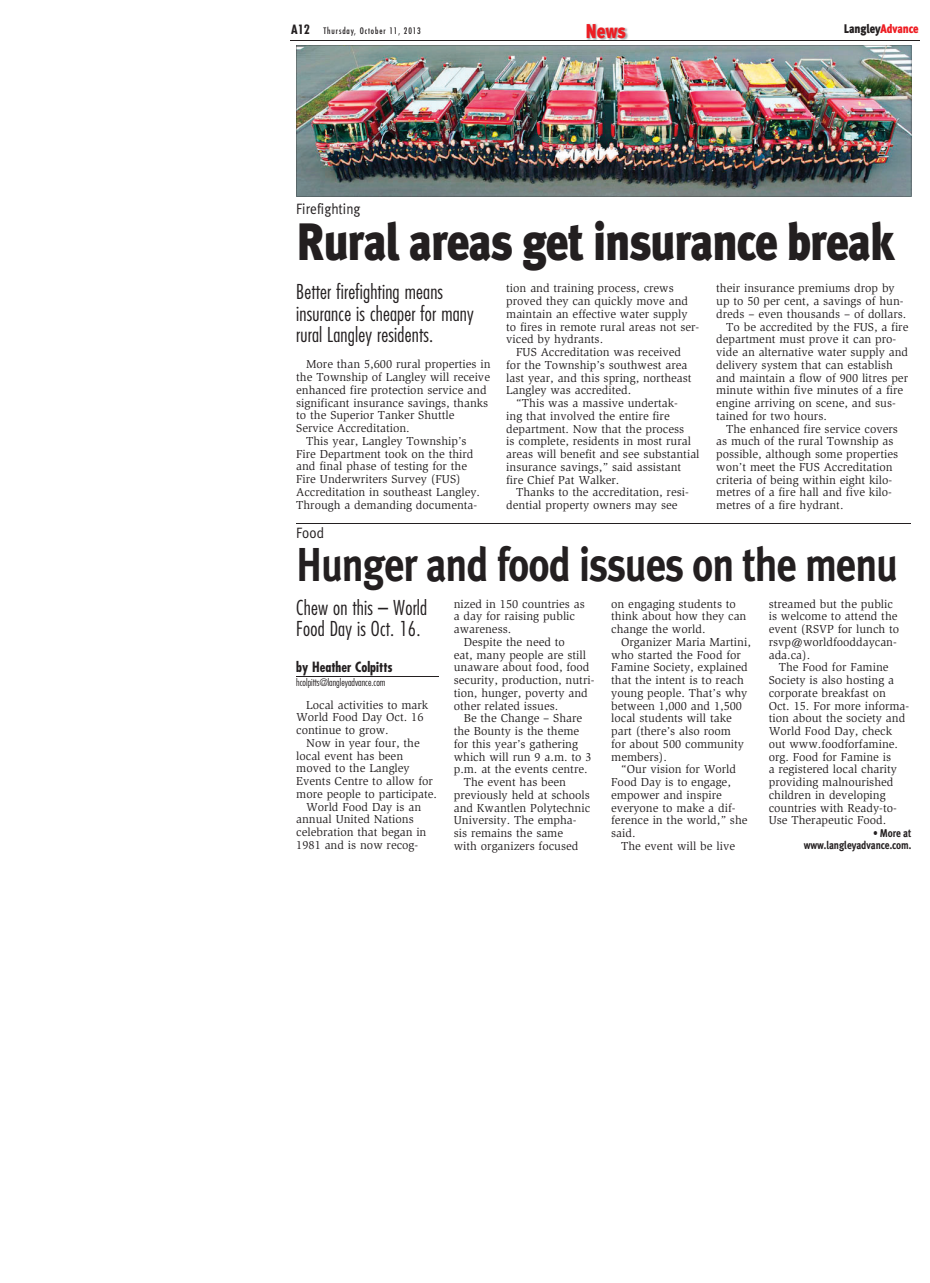
<style>
.page{position:relative;width:930px;height:1283px;background:#fff}
.page>*{position:absolute;margin:0;border:0;box-sizing:border-box;transform-origin:0 0}
.t1{font:900 52.5px "Meta Plus";letter-spacing:-.025em;color:#231f20;scale:.85 1}
.t2{font:700 47.5px "Meta Plus";letter-spacing:-.025em;color:#231f20;scale:.85 1}
.t3{font:300 condensed 20px/21.2px "Futura";letter-spacing:.01em;color:#231f20}
.t4{font:900 20px "Meta Plus";color:#ee1d23;scale:.85 1}
.t5{font:15px "Meta Plus Normal";color:#231f20;scale:.9 1}
.t6{font:700 condensed 13.75px "Futura";color:#231f20}
.t7{font:900 12.5px "Meta Plus";letter-spacing:-.01em;color:#231f20;scale:.85 1}
.t8{font:11.88px/12.8px "Slimbach";color:#231f20}
.t9{font:700 11.25px/12.5px "Meta Plus";letter-spacing:-.01em;color:#231f20;text-align:right;scale:.85 1}
.t10{font:300 condensed 10px "Futura";color:#231f20}
.t11{font:condensed 8.75px "Futura";letter-spacing:.1em;color:#231f20}
.s1{font-weight:700;font-size:12.5px}
.s2{color:#ee1d23}
</style>
<div class="page">
<img style="left:296px;top:45px;width:615px;height:151px">
<hr style="left:296px;top:676px;width:143px;height:1px;background:#231f20">
<hr style="left:296px;top:523px;width:615px;height:1px;background:#231f20">
<hr style="left:290px;top:40px;width:630px;height:1px;background:#231f20">
<img style="left:587px;top:24px;width:41px;height:16px">
<p class="t11" style="left:291px;top:26px;width:131px"><span class="s1">A12</span> Thursday, October 11, 2013</p>
<h3 class="t4" style="left:585px;top:22px;width:49px">News</h3>
<p class="t7" style="left:844px;top:24px;width:89px">Langley<span class="s2">Advance</span></p>
<p class="t5" style="left:296px;top:203px;width:73px">Firefighting</p>
<h1 class="t1" style="left:296px;top:219px;width:706px">Rural areas get insurance break</h1>
<h3 class="t3" style="left:296px;top:283px;width:179px">Better firefighting means insurance is cheaper for many rural Langley residents.</h3>
<p class="t8" style="left:306px;top:359px;width:186px">More than 5,600 rural properties in</p>
<p class="t8" style="left:296px;top:372px;width:195px">the Township of Langley will receive</p>
<p class="t8" style="left:296px;top:384px;width:192px">enhanced fire protection service and</p>
<p class="t8" style="left:296px;top:397px;width:194px">significant insurance savings, thanks</p>
<p class="t8" style="left:296px;top:410px;width:160px">to the Superior Tanker Shuttle</p>
<p class="t8" style="left:296px;top:423px;width:115px">Service Accreditation.</p>
<p class="t8" style="left:306px;top:435px;width:162px">This year, Langley Township’s</p>
<p class="t8" style="left:296px;top:448px;width:179px">Fire Department took on the third</p>
<p class="t8" style="left:296px;top:461px;width:172px">and final phase of testing for the</p>
<p class="t8" style="left:296px;top:474px;width:166px">Fire Underwriters Survey (FUS)</p>
<p class="t8" style="left:296px;top:486px;width:185px">Accreditation in southeast Langley.</p>
<p class="t8" style="left:296px;top:499px;width:183px">Through a demanding documenta-</p>
<p class="t8" style="left:506px;top:283px;width:169px">tion and training process, crews</p>
<p class="t8" style="left:506px;top:296px;width:183px">proved they can quickly move and</p>
<p class="t8" style="left:506px;top:308px;width:183px">maintain an effective water supply</p>
<p class="t8" style="left:506px;top:321px;width:195px">to fires in remote rural areas not ser-</p>
<p class="t8" style="left:506px;top:334px;width:98px">viced by hydrants.</p>
<p class="t8" style="left:516px;top:347px;width:166px">FUS Accreditation was received</p>
<p class="t8" style="left:506px;top:359px;width:183px">for the Township’s southwest area</p>
<p class="t8" style="left:506px;top:372px;width:187px">last year, and this spring, northeast</p>
<p class="t8" style="left:506px;top:385px;width:127px">Langley was accredited.</p>
<p class="t8" style="left:516px;top:398px;width:163px">“This was a massive undertak-</p>
<p class="t8" style="left:506px;top:410px;width:165px">ing that involved the entire fire</p>
<p class="t8" style="left:506px;top:423px;width:180px">department. Now that the process</p>
<p class="t8" style="left:506px;top:436px;width:186px">is complete, residents in most rural</p>
<p class="t8" style="left:506px;top:449px;width:195px">areas will benefit and see substantial</p>
<p class="t8" style="left:506px;top:461px;width:177px">insurance savings,” said assistant</p>
<p class="t8" style="left:506px;top:474px;width:115px">fire Chief Pat Walker.</p>
<p class="t8" style="left:516px;top:487px;width:174px">Thanks to the accreditation, resi-</p>
<p class="t8" style="left:506px;top:500px;width:173px">dential property owners may see</p>
<p class="t8" style="left:716px;top:283px;width:180px">their insurance premiums drop by</p>
<p class="t8" style="left:716px;top:296px;width:189px">up to 50 per cent, a savings of hun-</p>
<p class="t8" style="left:716px;top:308px;width:192px">dreds – even thousands – of dollars.</p>
<p class="t8" style="left:726px;top:321px;width:184px">To be accredited by the FUS, a fire</p>
<p class="t8" style="left:716px;top:334px;width:182px">department must prove it can pro-</p>
<p class="t8" style="left:716px;top:347px;width:194px">vide an alternative water supply and</p>
<p class="t8" style="left:716px;top:359px;width:178px">delivery system that can establish</p>
<p class="t8" style="left:716px;top:372px;width:193px">and maintain a flow of 900 litres per</p>
<p class="t8" style="left:716px;top:385px;width:188px">minute within five minutes of a fire</p>
<p class="t8" style="left:716px;top:398px;width:181px">engine arriving on scene, and sus-</p>
<p class="t8" style="left:716px;top:410px;width:112px">tained for two hours.</p>
<p class="t8" style="left:726px;top:423px;width:173px">The enhanced fire service covers</p>
<p class="t8" style="left:716px;top:436px;width:179px">as much of the rural Township as</p>
<p class="t8" style="left:716px;top:449px;width:183px">possible, although some properties</p>
<p class="t8" style="left:716px;top:461px;width:178px">won’t meet the FUS Accreditation</p>
<p class="t8" style="left:716px;top:474px;width:178px">criteria of being within eight kilo-</p>
<p class="t8" style="left:716px;top:487px;width:177px">metres of a fire hall and five kilo-</p>
<p class="t8" style="left:716px;top:500px;width:129px">metres of a fire hydrant.</p>
<p class="t5" style="left:296px;top:527px;width:33px">Food</p>
<h2 class="t2" style="left:296px;top:545px;width:709px">Hunger and food issues on the menu</h2>
<h3 class="t3" style="left:296px;top:598px;width:133px">Chew on this – World<br>Food Day is Oct. 16.</h3>
<p class="t6" style="left:296px;top:661px;width:98px">by Heather Colpitts</p>
<p class="t10" style="left:296px;top:678px;width:91px">hcolpitts@langleyadvance.com</p>
<p class="t8" style="left:296px;top:699px;width:134px;text-indent:10px">Local activities to mark<br>World Food Day Oct. 16 continue to grow.</p>
<p class="t8" style="left:306px;top:737px;width:115px">Now in year four, the</p>
<p class="t8" style="left:296px;top:750px;width:108px">local event has been</p>
<p class="t8" style="left:296px;top:763px;width:115px">moved to the Langley</p>
<p class="t8" style="left:296px;top:775px;width:138px">Events Centre to allow for</p>
<p class="t8" style="left:296px;top:788px;width:142px">more people to participate.</p>
<p class="t8" style="left:306px;top:801px;width:117px">World Food Day is an</p>
<p class="t8" style="left:296px;top:814px;width:119px">annual United Nations</p>
<p class="t8" style="left:296px;top:826px;width:132px">celebration that began in</p>
<p class="t8" style="left:296px;top:839px;width:124px">1981 and is now recog-</p>
<p class="t8" style="left:454px;top:598px;width:133px">nized in 150 countries as</p>
<p class="t8" style="left:454px;top:611px;width:123px">a day for raising public</p>
<p class="t8" style="left:454px;top:623px;width:59px">awareness.</p>
<p class="t8" style="left:464px;top:636px;width:103px">Despite the need to</p>
<p class="t8" style="left:454px;top:649px;width:134px">eat, many people are still</p>
<p class="t8" style="left:454px;top:662px;width:137px">unaware about food, food</p>
<p class="t8" style="left:454px;top:674px;width:142px">security, production, nutri-</p>
<p class="t8" style="left:454px;top:687px;width:136px">tion, hunger, poverty and</p>
<p class="t8" style="left:454px;top:700px;width:106px">other related issues.</p>
<p class="t8" style="left:464px;top:713px;width:120px">Be the Change – Share</p>
<p class="t8" style="left:454px;top:725px;width:127px">the Bounty is the theme</p>
<p class="t8" style="left:454px;top:738px;width:126px">for this year’s gathering</p>
<p class="t8" style="left:454px;top:751px;width:139px">which will run 9 a.m. to 3</p>
<p class="t8" style="left:454px;top:764px;width:135px">p.m. at the events centre.</p>
<p class="t8" style="left:464px;top:776px;width:104px">The event has been</p>
<p class="t8" style="left:454px;top:789px;width:138px">previously held at schools</p>
<p class="t8" style="left:454px;top:802px;width:138px">and Kwantlen Polytechnic</p>
<p class="t8" style="left:454px;top:815px;width:124px">University. The empha-</p>
<p class="t8" style="left:454px;top:827px;width:111px">sis remains the same</p>
<p class="t8" style="left:454px;top:840px;width:126px">with organizers focused</p>
<p class="t8" style="left:611px;top:598px;width:137px">on engaging students to think about how they can change the world.</p>
<p class="t8" style="left:611px;top:636px;width:141px;text-indent:10px">Organizer Maria Martini, who started the Food for<br>Famine Society, explained that the intent is to reach young people. That’s why between 1,000 and 1,500 local students will take part (there’s also room<br>for about 500 community members).</p>
<p class="t8" style="left:611px;top:764px;width:138px;text-indent:10px">“Our vision for World<br>Food Day is to engage, empower and inspire everyone to make a dif&shy;ference in the world,” she said.</p>
<p class="t8" style="left:621px;top:840px;width:115px">The event will be live</p>
<p class="t8" style="left:769px;top:598px;width:132px">streamed but the public is welcome to attend the event (RSVP for lunch to rsvp@worldfooddaycan&shy;ada.ca).</p>
<p class="t8" style="left:769px;top:662px;width:142px;text-indent:10px">The Food for Famine<br>Society is also hosting a corporate breakfast on<br>Oct. 15. For more informa&shy;tion about the society and<br>World Food Day, check out www.foodforfamine. org. Food for Famine is<br>a registered local charity providing malnourished children in developing countries with Ready-to-<br>Use Therapeutic Food.</p>
<p class="t9" style="left:804px;top:827px;width:128px">• More at www.langleyadvance.com.</p>
</div>
